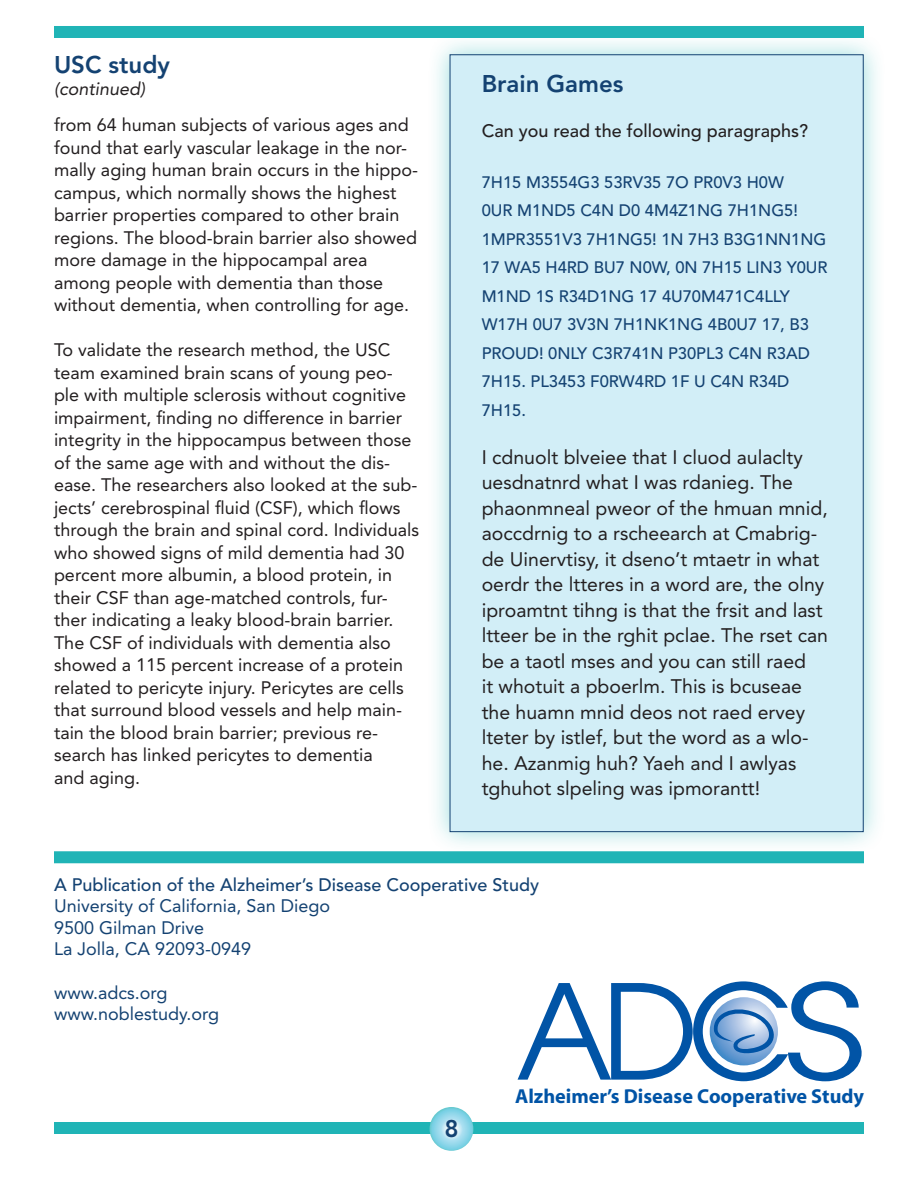
<style>
.page{position:relative;width:918px;height:1188px;background:#fff}
.page>*{position:absolute;margin:0;border:0;box-sizing:border-box;transform-origin:0 0}
.t1{font:800 24px "Avenir LT Std";color:#144272}
.t2{font:700 20.25px "Myriad";color:#0154a6}
.t3{font:19.5px/25.5px "Avenir";color:#231f20}
.t4{font:18px/22.5px "Avenir";color:#231f20}
.t5{font:18px/21.6px "Avenir";color:#144272}
.t6{font:500 18px "Avenir";color:#144272}
.t7{font:500 18px "Avenir";color:#231f20}
.t8{font:italic 18px "Avenir";color:#231f20}
.t9{font:500 16.5px/28.5px "Avenir";color:#144272}
</style>
<div class="page">
<div style="left:427px;top:32px;width:459px;height:823px;background:#20b4b6;opacity:.45"></div>
<div style="left:450px;top:54px;width:414px;height:778px;background:#d2eef7;border:1px solid #144272"></div>
<div style="left:54px;top:26px;width:810px;height:12px;background:#20b4b6"></div>
<div style="left:54px;top:1122px;width:810px;height:12px;background:#20b4b6"></div>
<div style="left:54px;top:851px;width:810px;height:12px;background:#20b4b6"></div>
<svg style="left:518px;top:981px;width:344px;height:100px"></svg>
<svg style="left:430px;top:1107px;width:43px;height:44px"></svg>
<h1 class="t1" style="left:54px;top:50px;width:117px">USC study</h1>
<p class="t8" style="left:54px;top:79px;width:93px">(continued)</p>
<p class="t4" style="left:54px;top:114px;width:366px">from 64 human subjects of various ages and found that early vascular leakage in the nor&shy;mally aging human brain occurs in the hippo&shy;campus, which normally shows the highest barrier properties compared to other brain regions. The blood-brain barrier also showed more damage in the hippocampal area among people with dementia than those without dementia, when controlling for age.</p>
<p class="t4" style="left:54px;top:339px;width:367px">To validate the research method, the USC team examined brain scans of young peo&shy;ple with multiple sclerosis without cognitive impairment, finding no difference in barrier integrity in the hippocampus between those of the same age with and without the dis&shy;ease. The researchers also looked at the sub&shy;jects’ cerebrospinal fluid (CSF), which flows through the brain and spinal cord. Individuals who showed signs of mild dementia had 30 percent more albumin, a blood protein, in their CSF than age-matched controls, fur&shy;ther indicating a leaky blood-brain barrier.<br>The CSF of individuals with dementia also showed a 115 percent increase of a protein related to pericyte injury. Pericytes are cells that surround blood vessels and help main&shy;tain the blood brain barrier; previous re&shy;search has linked pericytes to dementia<br>and aging.</p>
<h1 class="t1" style="left:482px;top:69px;width:143px">Brain Games</h1>
<p class="t7" style="left:482px;top:120px;width:328px">Can you read the following paragraphs?</p>
<p class="t9" style="left:482px;top:168px;width:347px">7H15 M3554G3 53RV35 7O PR0V3 H0W<br>0UR M1ND5 C4N D0 4M4Z1NG 7H1NG5!<br>1MPR3551V3 7H1NG5! 1N 7H3 B3G1NN1NG<br>17 WA5 H4RD BU7 N0W, 0N 7H15 LIN3 Y0UR<br>M1ND 1S R34D1NG 17 4U70M471C4LLY<br>W17H 0U7 3V3N 7H1NK1NG 4B0U7 17, B3<br>PROUD! 0NLY C3R741N P30PL3 C4N R3AD<br>7H15. PL3453 F0RW4RD 1F U C4N R34D<br>7H15.</p>
<p class="t3" style="left:482px;top:444px;width:348px">I cdnuolt blveiee that I cluod aulaclty uesdnatnrd what I was rdanieg. The phaonmneal pweor of the hmuan mnid, aoccdrnig to a rscheearch at Cmabrig&shy;de Uinervtisy, it dseno’t mtaetr in what oerdr the ltteres in a word are, the olny iproamtnt tihng is that the frsit and last ltteer be in the rghit pclae. The rset can be a taotl mses and you can still raed<br>it whotuit a pboerlm. This is bcuseae the huamn mnid deos not raed ervey lteter by istlef, but the word as a wlo&shy;he. Azanmig huh? Yaeh and I awlyas tghuhot slpeling was ipmorantt!</p>
<p class="t6" style="left:54px;top:874px;width:487px">A Publication of the Alzheimer’s Disease Cooperative Study</p>
<p class="t5" style="left:54px;top:895px;width:278px">University of California, San Diego<br>9500 Gilman Drive<br>La Jolla, CA 92093-0949</p>
<p class="t5" style="left:54px;top:982px;width:167px">www.adcs.org www.noblestudy.org</p>
<h1 class="t1" style="left:445px;top:1115px;width:16px">8</h1>
<p class="t2" style="left:515px;top:1085px;width:350px">Alzheimer’s Disease Cooperative Study</p>
</div>
